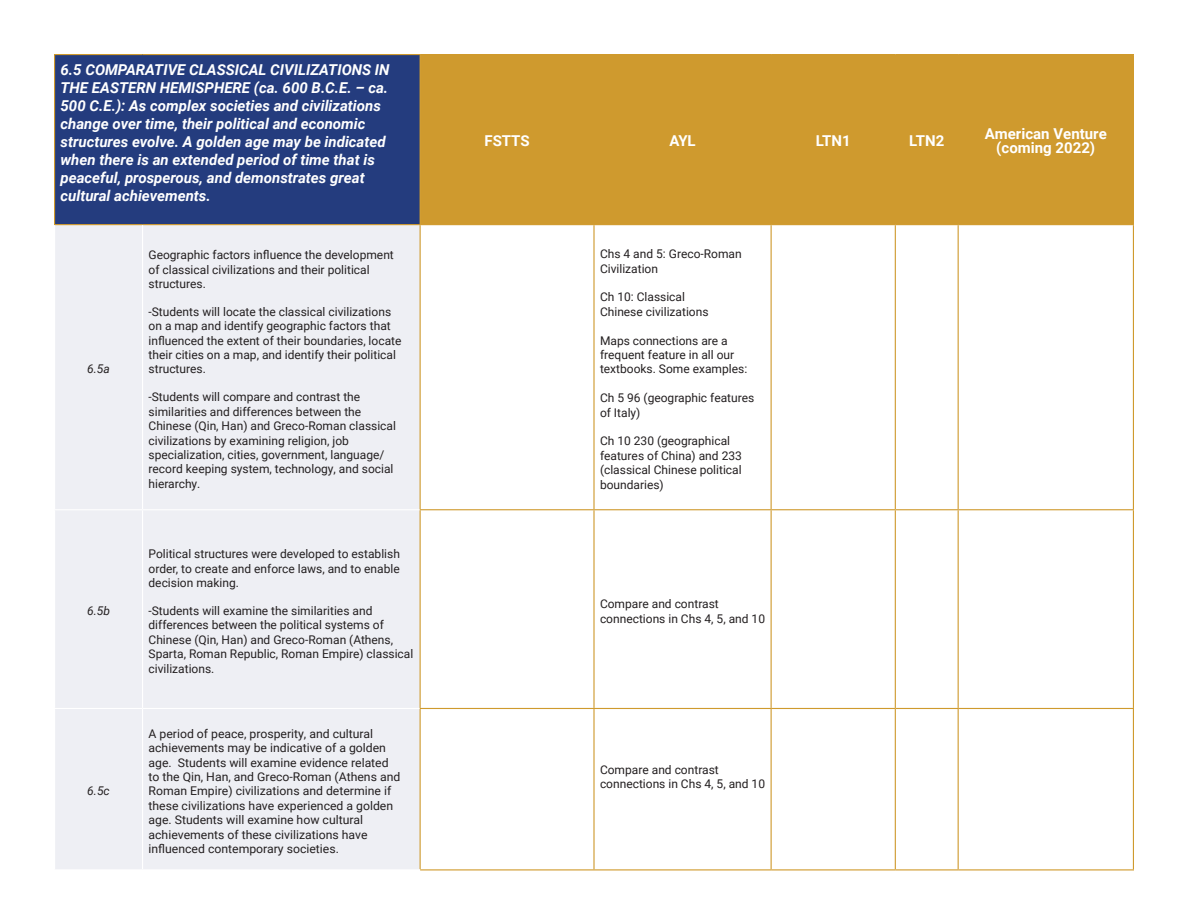
<style>
.page{position:relative;width:1188px;height:918px;background:#fff}
.page>*{position:absolute;margin:0;border:0;box-sizing:border-box;transform-origin:0 0}
.t1{font:italic 700 15px/18px "Roboto";color:#fff}
.t2{font:700 15px/13.5px "Roboto";color:#fff;text-align:center}
.t3{font:12px/14.4px "Roboto";color:#231f20}
.t4{font:italic 12px "Roboto";color:#231f20}
</style>
<div class="page">
<div style="left:55px;top:55px;width:365px;height:170px;background:#243c7e"></div>
<div style="left:421px;top:55px;width:712px;height:169px;background:#cf9a2e"></div>
<div style="left:55px;top:225px;width:365px;height:644px;background:#eeeff4"></div>
<hr style="left:420px;top:225px;width:1px;height:284px;background:#cf9a2e">
<hr style="left:593px;top:225px;width:2px;height:284px;background:#cf9a2e">
<hr style="left:771px;top:225px;width:1px;height:284px;background:#cf9a2e">
<hr style="left:895px;top:225px;width:1px;height:284px;background:#cf9a2e">
<hr style="left:958px;top:225px;width:1px;height:284px;background:#cf9a2e">
<hr style="left:1133px;top:225px;width:1px;height:284px;background:#cf9a2e">
<hr style="left:420px;top:510px;width:1px;height:198px;background:#cf9a2e">
<hr style="left:593px;top:510px;width:2px;height:198px;background:#cf9a2e">
<hr style="left:771px;top:510px;width:1px;height:198px;background:#cf9a2e">
<hr style="left:895px;top:510px;width:1px;height:198px;background:#cf9a2e">
<hr style="left:958px;top:510px;width:1px;height:198px;background:#cf9a2e">
<hr style="left:1133px;top:510px;width:1px;height:198px;background:#cf9a2e">
<hr style="left:420px;top:709px;width:1px;height:160px;background:#cf9a2e">
<hr style="left:593px;top:709px;width:2px;height:160px;background:#cf9a2e">
<hr style="left:771px;top:709px;width:1px;height:160px;background:#cf9a2e">
<hr style="left:895px;top:709px;width:1px;height:160px;background:#cf9a2e">
<hr style="left:958px;top:709px;width:1px;height:160px;background:#cf9a2e">
<hr style="left:1133px;top:709px;width:1px;height:160px;background:#cf9a2e">
<hr style="left:958px;top:55px;width:1px;height:169px;background:#cf9a2e">
<hr style="left:420px;top:509px;width:174px;height:1px;background:#cf9a2e">
<hr style="left:594px;top:509px;width:177px;height:1px;background:#cf9a2e">
<hr style="left:771px;top:509px;width:124px;height:1px;background:#cf9a2e">
<hr style="left:895px;top:509px;width:63px;height:1px;background:#cf9a2e">
<hr style="left:958px;top:509px;width:176px;height:1px;background:#cf9a2e">
<hr style="left:420px;top:708px;width:174px;height:1px;background:#cf9a2e">
<hr style="left:594px;top:708px;width:177px;height:1px;background:#cf9a2e">
<hr style="left:771px;top:708px;width:124px;height:1px;background:#cf9a2e">
<hr style="left:895px;top:708px;width:63px;height:1px;background:#cf9a2e">
<hr style="left:958px;top:708px;width:176px;height:1px;background:#cf9a2e">
<hr style="left:54px;top:55px;width:1px;height:169px;background:#d09a2c">
<hr style="left:54px;top:224px;width:89px;height:1px;background:#d09a2c">
<hr style="left:143px;top:224px;width:277px;height:1px;background:#d09a2c">
<hr style="left:420px;top:55px;width:1px;height:169px;background:#d09a2c">
<hr style="left:1133px;top:55px;width:1px;height:169px;background:#d09a2c">
<hr style="left:420px;top:224px;width:174px;height:1px;background:#d09a2c">
<hr style="left:594px;top:224px;width:177px;height:1px;background:#d09a2c">
<hr style="left:771px;top:224px;width:124px;height:1px;background:#d09a2c">
<hr style="left:895px;top:224px;width:63px;height:1px;background:#d09a2c">
<hr style="left:958px;top:224px;width:176px;height:1px;background:#d09a2c">
<hr style="left:54px;top:54px;width:89px;height:1px;background:#d09a2c">
<hr style="left:143px;top:54px;width:277px;height:1px;background:#d09a2c">
<hr style="left:420px;top:54px;width:174px;height:1px;background:#d09a2c">
<hr style="left:594px;top:54px;width:177px;height:1px;background:#d09a2c">
<hr style="left:771px;top:54px;width:124px;height:1px;background:#d09a2c">
<hr style="left:895px;top:54px;width:63px;height:1px;background:#d09a2c">
<hr style="left:958px;top:54px;width:176px;height:1px;background:#d09a2c">
<hr style="left:420px;top:869px;width:174px;height:1px;background:#d09a2c">
<hr style="left:594px;top:869px;width:177px;height:1px;background:#d09a2c">
<hr style="left:771px;top:869px;width:124px;height:1px;background:#d09a2c">
<hr style="left:895px;top:869px;width:63px;height:1px;background:#d09a2c">
<hr style="left:958px;top:869px;width:176px;height:1px;background:#d09a2c">
<hr style="left:142px;top:225px;width:1px;height:284px;background:#fff">
<hr style="left:54px;top:509px;width:89px;height:1px;background:#fff">
<hr style="left:143px;top:509px;width:277px;height:1px;background:#fff">
<hr style="left:142px;top:510px;width:1px;height:198px;background:#fff">
<hr style="left:54px;top:708px;width:89px;height:1px;background:#fff">
<hr style="left:143px;top:708px;width:277px;height:1px;background:#fff">
<hr style="left:142px;top:709px;width:1px;height:160px;background:#fff">
<p class="t1" style="left:61px;top:61px;width:330px">6.5 COMPARATIVE CLASSICAL CIVILIZATIONS IN</p>
<p class="t1" style="left:61px;top:79px;width:329px">THE EASTERN HEMISPHERE (ca. 600 B.C.E. – ca.<br>500 C.E.): As complex societies and civilizations change over time, their political and economic structures evolve. A golden age may be indicated when there is an extended period of time that is peaceful, prosperous, and demonstrates great cultural achievements.</p>
<p class="t4" style="left:87px;top:361px;width:24px">6.5a</p>
<p class="t3" style="left:149px;top:247px;width:247px">Geographic factors influence the development of classical civilizations and their political structures.</p>
<p class="t3" style="left:149px;top:304px;width:254px">-Students will locate the classical civilizations on a map and identify geographic factors that influenced the extent of their boundaries, locate their cities on a map, and identify their political structures.</p>
<p class="t3" style="left:149px;top:389px;width:249px">-Students will compare and contrast the similarities and differences between the Chinese (Qin, Han) and Greco-Roman classical civilizations by examining religion, job specialization, cities, government, language/ record keeping system, technology, and social hierarchy.</p>
<p class="t2" style="left:484px;top:133px;width:47px">FSTTS</p>
<p class="t2" style="left:669px;top:133px;width:28px">AYL</p>
<p class="t2" style="left:816px;top:133px;width:37px">LTN1</p>
<p class="t2" style="left:909px;top:133px;width:37px">LTN2</p>
<p class="t2" style="left:985px;top:127px;width:124px">American Venture (coming 2022)</p>
<p class="t3" style="left:600px;top:246px;width:143px">Chs 4 and 5: Greco-Roman<br>Civilization</p>
<p class="t3" style="left:600px;top:290px;width:87px">Ch 10: Classical</p>
<p class="t3" style="left:600px;top:304px;width:110px">Chinese civilizations</p>
<p class="t3" style="left:600px;top:333px;width:149px">Maps connections are a frequent feature in all our textbooks. Some examples:</p>
<p class="t3" style="left:600px;top:390px;width:156px">Ch 5 96 (geographic features of Italy)</p>
<p class="t3" style="left:600px;top:434px;width:143px">Ch 10 230 (geographical features of China) and 233 (classical Chinese political boundaries)</p>
<p class="t4" style="left:87px;top:603px;width:24px">6.5b</p>
<p class="t4" style="left:87px;top:783px;width:24px">6.5c</p>
<p class="t3" style="left:149px;top:546px;width:253px;text-align:justify">Political structures were developed to establish order, to create and enforce laws, and to enable decision making.</p>
<p class="t3" style="left:149px;top:603px;width:266px">-Students will examine the similarities and differences between the political systems of Chinese (Qin, Han) and Greco-Roman (Athens, Sparta, Roman Republic, Roman Empire) classical civilizations.</p>
<p class="t3" style="left:600px;top:596px;width:167px">Compare and contrast connections in Chs 4, 5, and 10</p>
<p class="t3" style="left:149px;top:726px;width:253px">A period of peace, prosperity, and cultural achievements may be indicative of a golden age. Students will examine evidence related to the Qin, Han, and Greco-Roman (Athens and Roman Empire) civilizations and determine if these civilizations have experienced a golden age. Students will examine how cultural achievements of these civilizations have influenced contemporary societies.</p>
<p class="t3" style="left:600px;top:762px;width:167px">Compare and contrast connections in Chs 4, 5, and 10</p>
</div>
